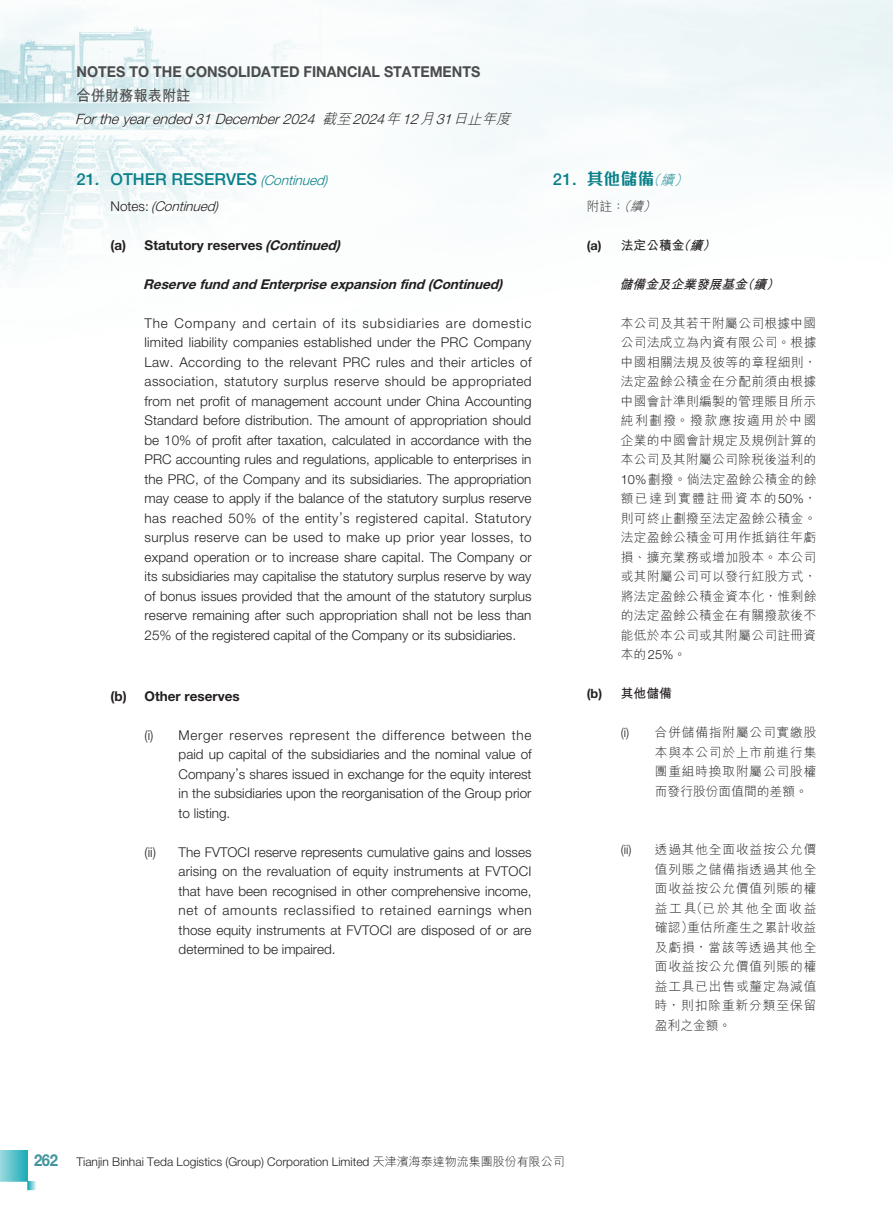
<style>
.page{position:relative;width:893px;height:1212px;background:#fff}
.page>*{position:absolute;margin:0;border:0;box-sizing:border-box;transform-origin:0 0}
._3__標題{font:500 16.5px "Helvetica Neue LT Std";color:#0a818a}
._8__標題---C{font:700 16.5px "M Finance HK";color:#0a818a}
.t1{font:700 15px "Helvetica Neue LT Std";color:#4b4c4d;scale:.95 1}
.t2{font:700 15px "M Hei HK";color:#4b4c4d;scale:.95 1}
.t3{font:italic 300 14.25px "Helvetica Neue LT Std";color:#231f20}
._2__附註內文{font:300 13.5px/19.5px "Helvetica Neue LT Std";color:#231f20;text-align:justify}
._2__附註內文-2{font:italic 700 13.5px "Helvetica Neue LT Std";color:#231f20}
._2__附註內文-3{font:700 13.5px "Helvetica Neue LT Std";color:#231f20}
._2__附註內文-4{font:italic 300 13.5px "Helvetica Neue LT Std";color:#231f20}
._7__附註內文---C{font:300 12.75px/19.5px "M Hei HK";letter-spacing:.06em;color:#231f20;text-align:justify}
._7__附註內文---C-2{font:700 12.75px "M Hei HK";color:#231f20}
._7__附註內文---C-3{font:italic 700 12.75px "M Hei HK";color:#231f20}
._7__附註內文---C-4{font:300 12.75px "Helvetica Neue LT Std";color:#231f20}
.t4{font:300 12px "Helvetica Neue LT Std";color:#231f20}
.s1{font-family:"M Hei HK"}
.s2{font-weight:300;font-style:italic;font-size:13.5px}
.s3{font-style:normal}
.s4{font-style:italic}
.s5{font-family:"Helvetica Neue LT Std";font-weight:500}
.s6{font-family:"M Hei HK";font-weight:300;font-style:italic;font-size:13.5px}
.s7{font-family:"Helvetica Neue LT Std"}
.s8{font-weight:700;font-size:16.5px;color:#43949d}
</style>
<div class="page">
<img style="left:0;top:0;width:892px;height:1191px">
<svg style="left:0;top:1150px;width:28px;height:31px"></svg>
<svg style="left:28px;top:1181px;width:8px;height:9px"></svg>
<p class="t1" style="left:77px;top:63px;width:427px">NOTES TO THE CONSOLIDATED FINANCIAL STATEMENTS</p>
<p class="t2" style="left:77px;top:85px;width:122px">合併財務報表附註</p>
<p class="t3" style="left:75px;top:110px;width:440px">Fortheyearended31December2024 <span class="s1">截至</span> 2024<span class="s1">年</span> 12<span class="s1">月</span> 31<span class="s1">日止年度</span></p>
<p class="_3__標題" style="left:77px;top:169px;width:253px">21. OTHER RESERVES <span class="s2">(Continued)</span></p>
<p class="_2__附註內文-4" style="left:111px;top:198px;width:110px"><span class="s3">N o t e s :</span> (Continued)</p>
<p class="_2__附註內文-3" style="left:111px;top:237px;width:231px">(a) Statutory reserves <span class="s4">(Continued)</span></p>
<p class="_2__附註內文-2" style="left:143px;top:276px;width:361px">Reservefund and Enterpriseexpansionfind (Continued)</p>
<p class="_2__附註內文" style="left:145px;top:313px;width:389px">The Company and certain of its subsidiaries are domestic limited liability companies established under the PRC Company Law. According to the relevant PRC rules and their articles of association, statutory surplus reserve should be appropriated from net profit of management account under China Accounting Standard before distribution. The amount of appropriation should be 10% of profit after taxation, calculated in accordance with the PRC accounting rules and regulations, applicable to enterprises in the PRC, of the Company and its subsidiaries. The appropriation may cease to apply if the balance of the statutory surplus reserve has reached 50% of the entity’s registered capital. Statutory surplus reserve can be used to make up prior year losses, to expand operation or to increase share capital. The Company or its subsidiaries may capitalise the statutory surplus reserve by way of bonus issues provided that the amount of the statutory surplus reserve remaining after such appropriation shall not be less than 25% of the registered capital of the Company or its subsidiaries.</p>
<p class="_2__附註內文-3" style="left:111px;top:687px;width:131px">(b) Other reserves</p>
<p class="_2__附註內文" style="left:179px;top:725px;width:355px;text-indent:-34px">(i) Merger reserves represent the difference between the paid up capital of the subsidiaries and the nominal value of Company’s shares issued in exchange for the equity interest in the subsidiaries upon the reorganisation of the Group prior to listing.</p>
<p class="_2__附註內文" style="left:145px;top:842px;width:13px">(ii)</p>
<p class="_2__附註內文" style="left:179px;top:842px;width:355px">The FVTOCI reserve represents cumulative gains and losses arising on the revaluation of equity instruments at FVTOCI that have been recognised in other comprehensive income, net of amounts reclassified to retained earnings when those equity instruments at FVTOCI are disposed of or are determined to be impaired.</p>
<p class="_8__標題---C" style="left:553px;top:170px;width:140px"><span class="s5">21.</span> 其他儲備<span class="s6">（續）</span></p>
<p class="_7__附註內文---C" style="left:587px;top:196px;width:74px">附註：<span class="s4">（續）</span></p>
<p class="_7__附註內文---C-2" style="left:587px;top:236px;width:134px"><span class="s7">(a)</span> 法定公積金<span class="s4">（續）</span></p>
<p class="_7__附註內文---C-3" style="left:619px;top:275px;width:165px">儲備金及企業發展基金（續）</p>
<p class="_7__附註內文---C" style="left:621px;top:313px;width:197px">本公司及其若干附屬公司根據中國公司法成立為內資有限公司。根據中國相關法規及彼等的章程細則，法定盈餘公積金在分配前須由根據中國會計準則編製的管理賬目所示純利劃撥。撥款應按適用於中國企業的中國會計規定及規例計算的本公司及其附屬公司除稅後溢利的<span class="s7">10%</span>劃撥。倘法定盈餘公積金的餘額已達到實體註冊資本的<span class="s7">50%</span>，則可終止劃撥至法定盈餘公積金。法定盈餘公積金可用作抵銷往年虧損、擴充業務或增加股本。本公司或其附屬公司可以發行紅股方式，將法定盈餘公積金資本化，惟剩餘的法定盈餘公積金在有關撥款後不能低於本公司或其附屬公司註冊資本的<span class="s7">25%</span>。</p>
<p class="_7__附註內文---C-2" style="left:587px;top:684px;width:87px"><span class="s7">(b)</span> 其他儲備</p>
<p class="_7__附註內文---C" style="left:655px;top:723px;width:163px;text-indent:-34px"><span class="s7">(i)</span> 合併儲備指附屬公司實繳股本與本公司於上市前進行集團重組時換取附屬公司股權而發行股份面值間的差額。</p>
<p class="_7__附註內文---C-4" style="left:621px;top:842px;width:12px">(ii)</p>
<p class="_7__附註內文---C" style="left:655px;top:840px;width:163px">透過其他全面收益按公允價值列賬之儲備指透過其他全面收益按公允價值列賬的權益工具（已於其他全面收益確認）重估所產生之累計收益及虧損，當該等透過其他全面收益按公允價值列賬的權益工具已出售或釐定為減值時，則扣除重新分類至保留盈利之金額。</p>
<p class="t4" style="left:34px;top:1154px;width:532px"><span class="s8">262</span> Tianjin Binhai Teda Logistics (Group) Corporation Limited <span class="s1">天津濱海泰達物流集團股份有限公司</span></p>
</div>
